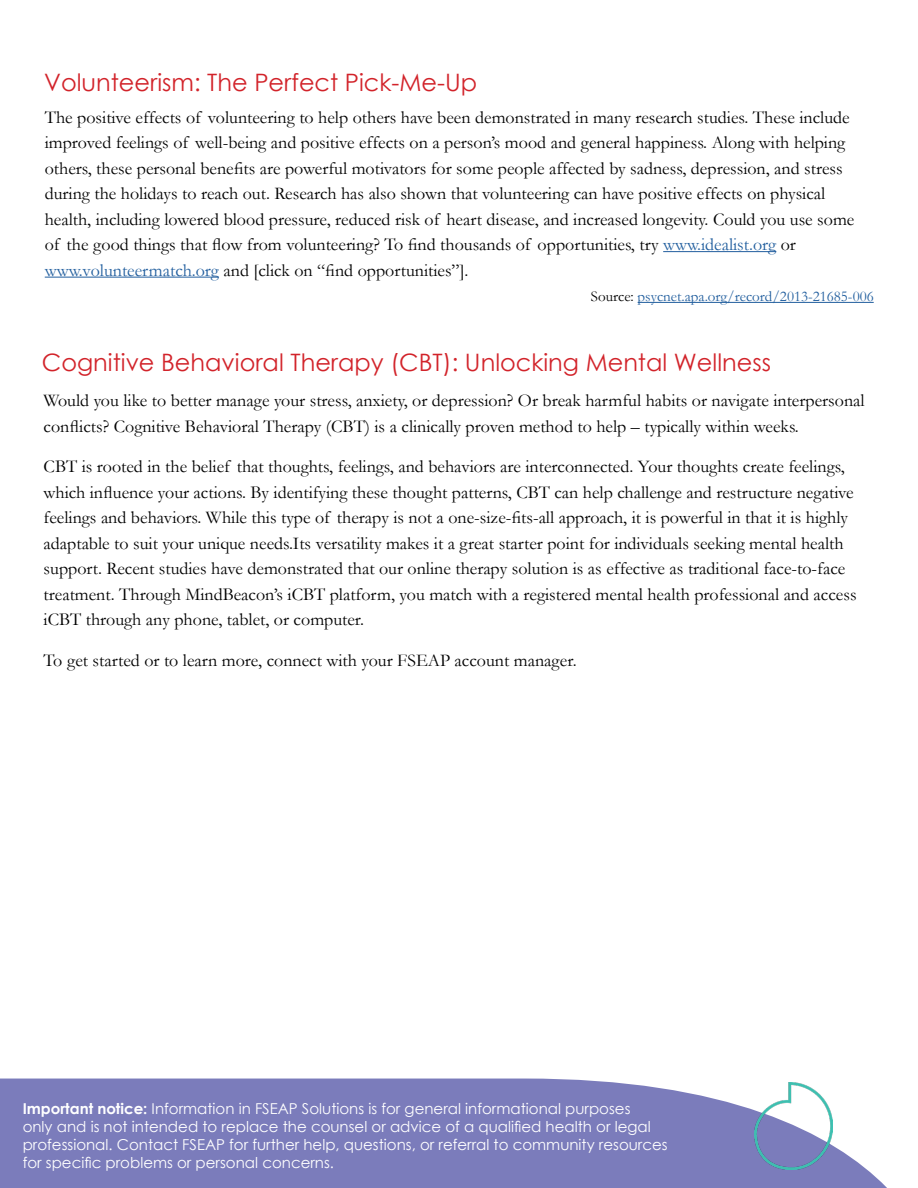
<style>
.page{position:relative;width:918px;height:1188px;background:#fff}
.page>*{position:absolute;margin:0;border:0;box-sizing:border-box;transform-origin:0 0}
.t1{font:24px "Century Gothic";color:#d2232a}
.t2{font:18px/25.5px "Garamond";color:#000}
.t3{font:15px/18px "Century Gothic";color:#fff}
.t4{font:15px "Garamond";color:#215e9e}
.s1{color:#215e9e}
.s2{color:#000}
.s3{font-weight:700}
</style>
<div class="page">
<svg style="left:0;top:1079px;width:887px;height:109px;background:#8586c0"></svg>
<img style="left:755px;top:1083px;width:78px;height:86px">
<hr style="left:663px;top:251px;width:113px;height:1px;background:#215e9e">
<hr style="left:45px;top:277px;width:174px;height:1px;background:#215e9e">
<hr style="left:638px;top:302px;width:236px;height:1px;background:#215e9e">
<h1 class="t1" style="left:44px;top:66px;width:434px">Volunteerism: The Perfect Pick-Me-Up</h1>
<p class="t2" style="left:45px;top:104px;width:811px">The positive effects of volunteering to help others have been demonstrated in many research studies. These include improved feelings of well-being and positive effects on a person’s mood and general happiness. Along with helping others, these personal benefits are powerful motivators for some people affected by sadness, depression, and stress during the holidays to reach out. Research has also shown that volunteering can have positive effects on physical health, including lowered blood pressure, reduced risk of heart disease, and increased longevity. Could you use some of the good things that flow from volunteering? To find thousands of opportunities, try <span class="s1">www.idealist.org</span> or <span class="s1">www.volunteermatch.org</span> and [click on “find opportunities”].</p>
<p class="t4" style="left:591px;top:286px;width:284px"><span class="s2">Source:</span> psycnet.apa.org/record/2013-21685-006</p>
<h1 class="t1" style="left:42px;top:345px;width:731px">Cognitive Behavioral Therapy (CBT): Unlocking Mental Wellness</h1>
<p class="t2" style="left:44px;top:387px;width:823px">Would you like to better manage your stress, anxiety, or depression? Or break harmful habits or navigate interpersonal conflicts? Cognitive Behavioral Therapy (CBT) is a clinically proven method to help – typically within weeks.</p>
<p class="t2" style="left:44px;top:453px;width:815px">CBT is rooted in the belief that thoughts, feelings, and behaviors are interconnected. Your thoughts create feelings, which influence your actions. By identifying these thought patterns, CBT can help challenge and restructure negative feelings and behaviors. While this type of therapy is not a one-size-fits-all approach, it is powerful in that it is highly adaptable to suit your unique needs.Its versatility makes it a great starter point for individuals seeking mental health support. Recent studies have demonstrated that our online therapy solution is as effective as traditional face-to-face treatment. Through MindBeacon’s iCBT platform, you match with a registered mental health professional and access iCBT through any phone, tablet, or computer.</p>
<p class="t2" style="left:44px;top:647px;width:535px">To get started or to learn more, connect with your FSEAP account manager.</p>
<p class="t3" style="left:23px;top:1100px;width:647px"><span class="s3">Important notice:</span> Information in FSEAP Solutions is for general informational purposes<br>only and is not intended to replace the counsel or advice of a qualified health or legal professional. Contact FSEAP for further help, questions, or referral to community resources for specific problems or personal concerns.</p>
</div>
